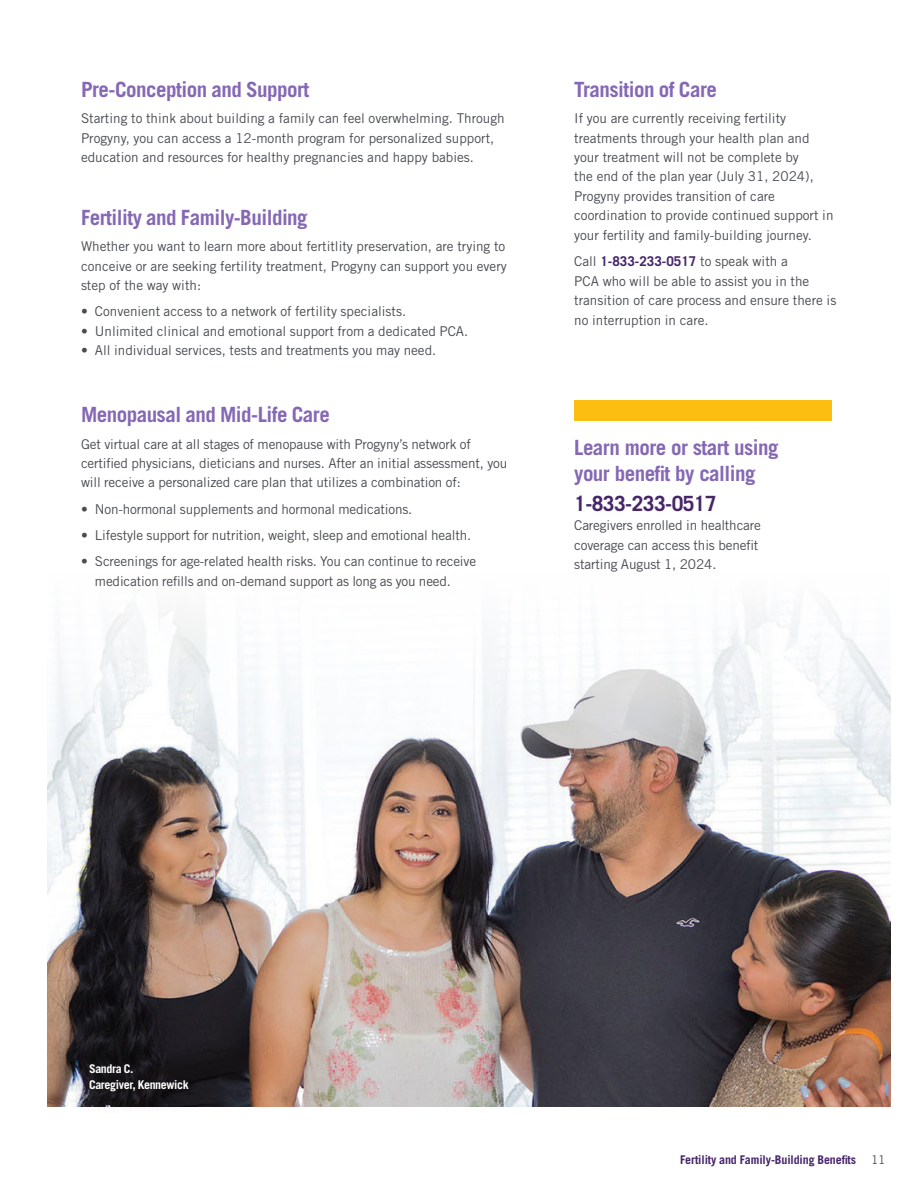
<style>
.page{position:relative;width:918px;height:1188px;background:#fff}
.page>*{position:absolute;margin:0;border:0;box-sizing:border-box;transform-origin:0 0}
.t1{font:700 21px/25.5px "Trade Gothic LT Std";letter-spacing:-.025em;color:#8568b4}
.t2{font:700 21px "Trade Gothic LT Std";letter-spacing:-.025em;color:#462569}
.t3{font:13.5px/19.5px "Trade Gothic LT Std";color:#484b52}
.t4{font:700 12px "Trade Gothic LT Std";letter-spacing:-.01em;color:#462569}
.t5{font:700 12px/16.5px "Trade Gothic LT Std";letter-spacing:-.03em;color:#fff}
.s1{font-weight:700;color:#462569}
.s2{font-weight:400;color:#484b52}
</style>
<div class="page">
<img style="left:47px;top:605px;width:844px;height:502px">
<div style="left:574px;top:400px;width:258px;height:20px;background:#fdbe12"></div>
<svg style="left:66px;top:1041px;width:145px;height:66px;background:#222125"></svg>
<p class="t1" style="left:81px;top:76px;width:230px">Pre-Conception and Support</p>
<p class="t3" style="left:81px;top:108px;width:425px">Starting to think about building a family can feel overwhelming. Through<br>Progyny, you can access a 12-month program for personalized support, education and resources for healthy pregnancies and happy babies.</p>
<p class="t1" style="left:81px;top:204px;width:228px">Fertility and Family-Building</p>
<p class="t3" style="left:81px;top:237px;width:427px;text-align:justify">Whether you want to learn more about fertitlity preservation, are trying to conceive or are seeking fertility treatment, Progyny can support you every step of the way with:</p>
<p class="t3" style="left:81px;top:302px;width:327px">• Convenient access to a network of fertility specialists.</p>
<p class="t3" style="left:81px;top:321px;width:389px">• Unlimited clinical and emotional support from a dedicated PCA.</p>
<p class="t3" style="left:81px;top:341px;width:357px">• All individual services, tests and treatments you may need.</p>
<p class="t1" style="left:81px;top:402px;width:250px">Menopausal and Mid-Life Care</p>
<p class="t3" style="left:81px;top:434px;width:428px">Get virtual care at all stages of menopause with Progyny’s network of certified physicians, dieticians and nurses. After an initial assessment, you will receive a personalized care plan that utilizes a combination of:</p>
<p class="t3" style="left:81px;top:499px;width:333px">• Non-hormonal supplements and hormonal medications.</p>
<p class="t3" style="left:81px;top:525px;width:392px">• Lifestyle support for nutrition, weight, sleep and emotional health.</p>
<p class="t3" style="left:95px;top:552px;width:383px;text-indent:-14px">• Screenings for age-related health risks. You can continue to receive medication refills and on-demand support as long as you need.</p>
<p class="t1" style="left:574px;top:76px;width:144px">Transition of Care</p>
<p class="t3" style="left:574px;top:108px;width:261px">If you are currently receiving fertility treatments through your health plan and your treatment will not be complete by<br>the end of the plan year (July 31, 2024), Progyny provides transition of care coordination to provide continued support in your fertility and family-building journey.</p>
<p class="t3" style="left:574px;top:252px;width:264px">Call <span class="s1">1-833-233-0517</span> to speak with a<br>PCA who will be able to assist you in the transition of care process and ensure there is no interruption in care.</p>
<p class="t1" style="left:574px;top:435px;width:206px">Learn more or start using your benefit by calling</p>
<p class="t2" style="left:574px;top:490px;width:144px">1-833-233-0517</p>
<p class="t3" style="left:574px;top:516px;width:188px">Caregivers enrolled in healthcare coverage can access this benefit starting August 1, 2024.</p>
<p class="t5" style="left:89px;top:1060px;width:101px">Sandra C.<br>Caregiver, Kennewick</p>
<p class="t4" style="left:680px;top:1153px;width:207px">Fertility and Family-Building Benefits <span class="s2">11</span></p>
</div>
